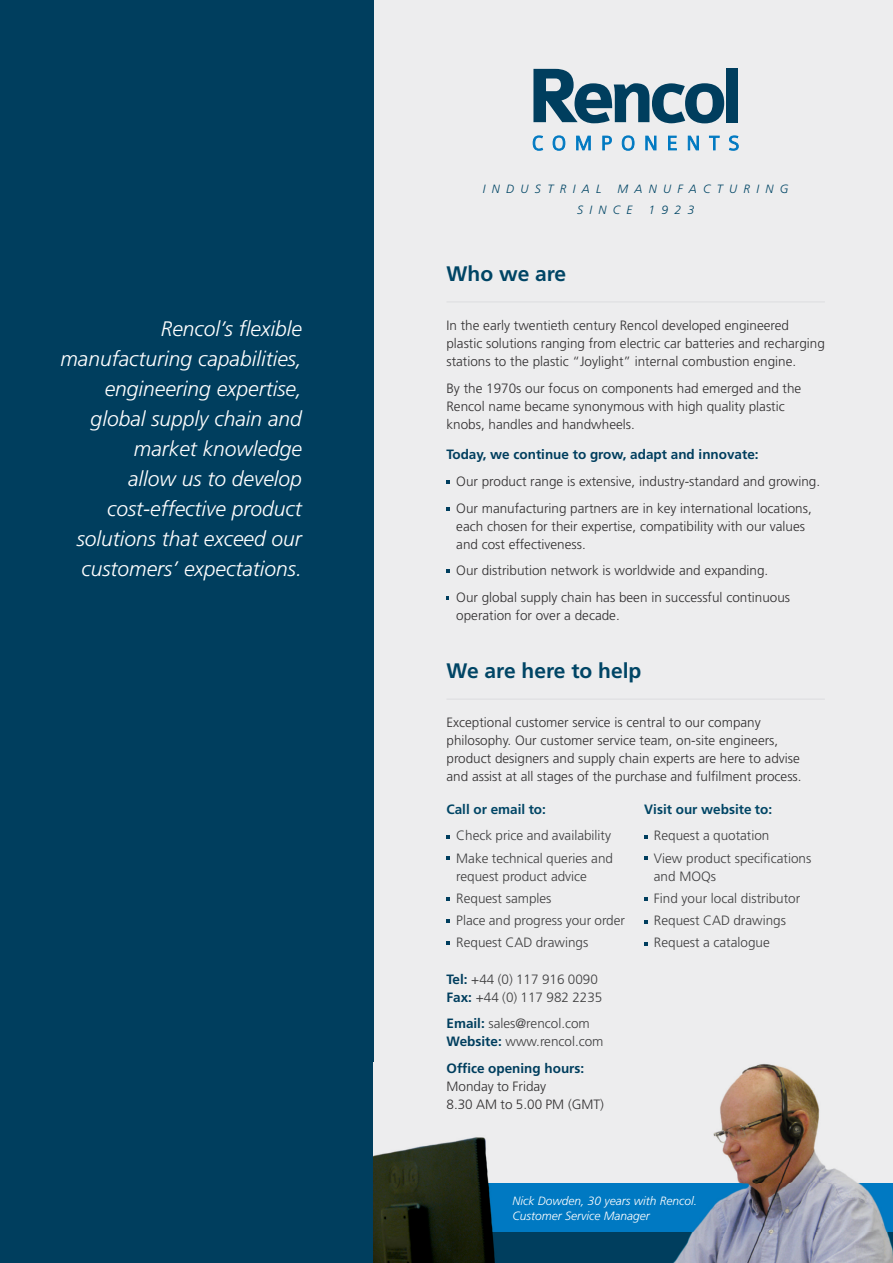
<style>
.page{position:relative;width:893px;height:1263px;background:#fff}
.page>*{position:absolute;margin:0;border:0;box-sizing:border-box;transform-origin:0 0}
.t1{font:italic 300 21px/30px "Frutiger LT Std";color:#fff;text-align:right}
.t2{font:700 21px "Frutiger LT Std";color:#004565}
.t3{font:300 13.5px/18px "Frutiger LT Std";color:#312f30}
.t4{font:300 13.5px/22.2px "Frutiger LT Std";color:#3e3e3f}
.t5{font:700 13.5px "Frutiger LT Std";color:#003e5e}
.t6{font:700 13.5px "Frutiger LT Std";color:#004565}
.t7{font:italic 300 12px/15px "Frutiger LT Std";color:#fff}
.t8{font:italic 300 12px/21px "Frutiger LT Std";letter-spacing:.53em;color:#004565}
.s1{font-weight:700;color:#003e5e}
</style>
<div class="page">
<div style="left:374px;top:0;width:519px;height:1263px;background:#ededee"></div>
<svg style="left:532px;top:135px;width:12px;height:16px"></svg>
<svg style="left:552px;top:135px;width:14px;height:16px"></svg>
<svg style="left:576px;top:135px;width:15px;height:16px"></svg>
<svg style="left:602px;top:135px;width:10px;height:16px"></svg>
<svg style="left:621px;top:135px;width:14px;height:16px"></svg>
<svg style="left:645px;top:135px;width:12px;height:16px"></svg>
<svg style="left:668px;top:135px;width:9px;height:16px"></svg>
<svg style="left:687px;top:135px;width:12px;height:16px"></svg>
<svg style="left:709px;top:135px;width:11px;height:16px"></svg>
<svg style="left:729px;top:135px;width:10px;height:16px"></svg>
<svg style="left:533px;top:69px;width:191px;height:54px"></svg>
<div style="left:727px;top:68px;width:11px;height:54px;background:#003e5e"></div>
<div style="left:0;top:0;width:374px;height:1263px;background:#003e5e"></div>
<img style="left:374px;top:1064px;width:519px;height:199px">
<hr style="left:446px;top:699px;width:379px;height:1px;background:#dcdddf">
<hr style="left:446px;top:302px;width:379px;height:1px;background:#dcdddf">
<h1 class="t1" style="left:60px;top:314px;width:243px">Rencol’s flexible manufacturing capabilities, engineering expertise, global supply chain and market knowledge<br>allow us to develop cost-effective product solutions that exceed our customers’ expectations.</h1>
<p class="t8" style="left:483px;top:179px;width:120px">INDUSTRIAL</p>
<p class="t8" style="left:577px;top:179px;width:213px;text-indent:40px">MANUFACTURING<br>SINCE</p>
<p class="t8" style="left:649px;top:200px;width:47px">1923</p>
<h1 class="t2" style="left:446px;top:262px;width:121px">Who we are</h1>
<p class="t3" style="left:446px;top:317px;width:380px">In the early twentieth century Rencol developed engineered plastic solutions ranging from electric car batteries and recharging stations to the plastic “Joylight” internal combustion engine.</p>
<p class="t3" style="left:446px;top:379px;width:356px">By the 1970s our focus on components had emerged and the<br>Rencol name became synonymous with high quality plastic knobs, handles and handwheels.</p>
<p class="t5" style="left:446px;top:447px;width:314px">Today, we continue to grow, adapt and innovate:</p>
<p class="t3" style="left:456px;top:469px;width:365px;line-height:26.5px">Our product range is extensive, industry-standard and growing.<br>Our manufacturing partners are in key international locations,</p>
<p class="t3" style="left:456px;top:517px;width:350px">each chosen for their expertise, compatibility with our values and cost effectiveness.</p>
<p class="t3" style="left:456px;top:558px;width:335px;line-height:26.5px">Our distribution network is worldwide and expanding.<br>Our global supply chain has been in successful continuous</p>
<p class="t3" style="left:456px;top:606px;width:165px">operation for over a decade.</p>
<h1 class="t2" style="left:446px;top:659px;width:196px">We are here to help</h1>
<p class="t3" style="left:446px;top:713px;width:357px">Exceptional customer service is central to our company philosophy. Our customer service team, on-site engineers, product designers and supply chain experts are here to advise and assist at all stages of the purchase and fulfilment process.</p>
<p class="t6" style="left:446px;top:801px;width:101px">Call or email to:</p>
<p class="t4" style="left:456px;top:825px;width:158px">Check price and availability<br>Make technical queries and</p>
<p class="t4" style="left:456px;top:865px;width:170px">request product advice<br>Request samples<br>Place and progress your order<br>Request CAD drawings</p>
<p class="t4" style="left:446px;top:970px;width:157px;line-height:18px"><span class="s1">Tel:</span> +44 (0) 117 916 0090<br><span class="s1">Fax:</span> +44 (0) 117 982 2235</p>
<p class="t4" style="left:446px;top:1015px;width:159px;line-height:18px"><span class="s1">Email:</span> sales@rencol.com<br><span class="s1">Website:</span> www.rencol.com</p>
<p class="t5" style="left:446px;top:1060px;width:139px">Office opening hours:</p>
<p class="t3" style="left:446px;top:1077px;width:159px">Monday to Friday<br>8.30 AM to 5.00 PM (GMT)</p>
<p class="t6" style="left:644px;top:801px;width:130px">Visit our website to:</p>
<p class="t4" style="left:654px;top:825px;width:159px">Request a quotation<br>View product specifications</p>
<p class="t4" style="left:654px;top:865px;width:148px">and MOQs<br>Find your local distributor<br>Request CAD drawings<br>Request a catalogue</p>
<p class="t7" style="left:512px;top:1193px;width:186px">Nick Dowden, 30 years with Rencol.<br>Customer Service Manager</p>
</div>
